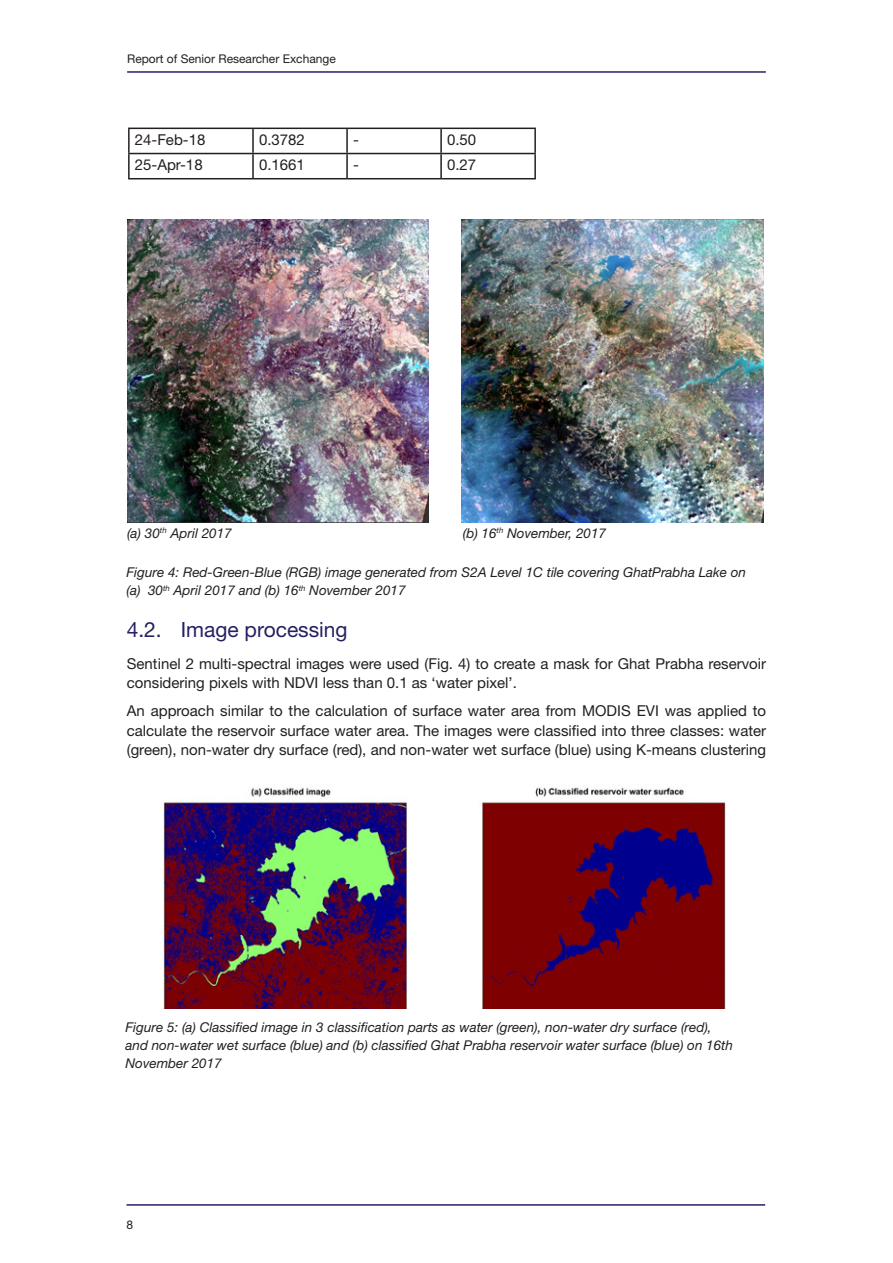
<style>
.page{position:relative;width:893px;height:1263px;background:#fff}
.page>*{position:absolute;margin:0;border:0;box-sizing:border-box;transform-origin:0 0}
.t1{font:21px "Helvetica Neue LT Std";color:#252161}
.Body_text{font:15px/19.5px "Helvetica Neue LT Std";color:#231f20}
.photo_caption{font:italic 13.5px/18px "Helvetica Neue LT Std";color:#231f20}
.t2{font:12px "Helvetica Neue LT Std";color:#231f20}
</style>
<div class="page">
<hr style="left:127px;top:71px;width:639px;height:2px;background:#252161">
<hr style="left:126px;top:1204px;width:639px;height:2px;background:#252161">
<hr style="left:128px;top:128px;width:125px;height:1px;background:#231f20">
<hr style="left:128px;top:129px;width:2px;height:24px;background:#231f20">
<hr style="left:253px;top:128px;width:94px;height:1px;background:#231f20">
<hr style="left:252px;top:129px;width:2px;height:24px;background:#231f20">
<hr style="left:347px;top:128px;width:94px;height:1px;background:#231f20">
<hr style="left:346px;top:129px;width:2px;height:24px;background:#231f20">
<hr style="left:441px;top:128px;width:95px;height:1px;background:#231f20">
<hr style="left:440px;top:129px;width:2px;height:24px;background:#231f20">
<hr style="left:534px;top:129px;width:2px;height:24px;background:#231f20">
<hr style="left:128px;top:153px;width:125px;height:1px;background:#231f20">
<hr style="left:128px;top:154px;width:2px;height:24px;background:#231f20">
<hr style="left:253px;top:153px;width:94px;height:1px;background:#231f20">
<hr style="left:252px;top:154px;width:2px;height:24px;background:#231f20">
<hr style="left:347px;top:153px;width:94px;height:1px;background:#231f20">
<hr style="left:346px;top:154px;width:2px;height:24px;background:#231f20">
<hr style="left:441px;top:153px;width:95px;height:1px;background:#231f20">
<hr style="left:440px;top:154px;width:2px;height:24px;background:#231f20">
<hr style="left:534px;top:154px;width:2px;height:24px;background:#231f20">
<hr style="left:128px;top:178px;width:125px;height:1px;background:#231f20">
<hr style="left:253px;top:178px;width:94px;height:1px;background:#231f20">
<hr style="left:347px;top:178px;width:94px;height:1px;background:#231f20">
<hr style="left:441px;top:178px;width:95px;height:1px;background:#231f20">
<img style="left:127px;top:220px;width:301px;height:303px">
<img style="left:461px;top:220px;width:302px;height:303px">
<img style="left:162px;top:787px;width:563px;height:222px">
<p class="t2" style="left:127px;top:51px;width:210px">Report of Senior Researcher Exchange</p>
<p class="Body_text" style="left:135px;top:130px;width:72px">24-Feb-18</p>
<p class="Body_text" style="left:259px;top:130px;width:47px">0.3782</p>
<p class="Body_text" style="left:353px;top:130px;width:7px">-</p>
<p class="Body_text" style="left:447px;top:130px;width:31px">0.50</p>
<p class="Body_text" style="left:135px;top:155px;width:69px">25-Apr-18</p>
<p class="Body_text" style="left:259px;top:155px;width:47px">0.1661</p>
<p class="Body_text" style="left:353px;top:155px;width:7px">-</p>
<p class="Body_text" style="left:447px;top:155px;width:31px">0.27</p>
<p class="photo_caption" style="left:127px;top:524px;width:106px">(a) 30<sup>th</sup> April 2017</p>
<p class="photo_caption" style="left:463px;top:524px;width:145px">(b) 16<sup>th</sup> November, 2017</p>
<p class="photo_caption" style="left:126px;top:563px;width:621px">Figure 4: Red-Green-Blue (RGB) image generated from S2A Level 1C tile covering GhatPrabha Lake on (a) 30<sup>th</sup> April 2017 and (b) 16<sup>th</sup> November 2017</p>
<p class="t1" style="left:127px;top:616px;width:222px">4.2. Image processing</p>
<p class="Body_text" style="left:127px;top:653px;width:641px">Sentinel 2 multi-spectral images were used (Fig. 4) to create a mask for Ghat Prabha reservoir considering pixels with NDVI less than 0.1 as ‘water pixel’.</p>
<p class="Body_text" style="left:127px;top:701px;width:641px;text-align:justify">An approach similar to the calculation of surface water area from MODIS EVI was applied to calculate the reservoir surface water area. The images were classified into three classes: water (green), non-water dry surface (red), and non-water wet surface (blue) using K-means clustering</p>
<p class="photo_caption" style="left:126px;top:1018px;width:609px">Figure 5: (a) Classified image in 3 classification parts as water (green), non-water dry surface (red), and non-water wet surface (blue) and (b) classified Ghat Prabha reservoir water surface (blue) on 16th<br>November 2017</p>
<p class="t2" style="left:126px;top:1217px;width:8px">8</p>
</div>
